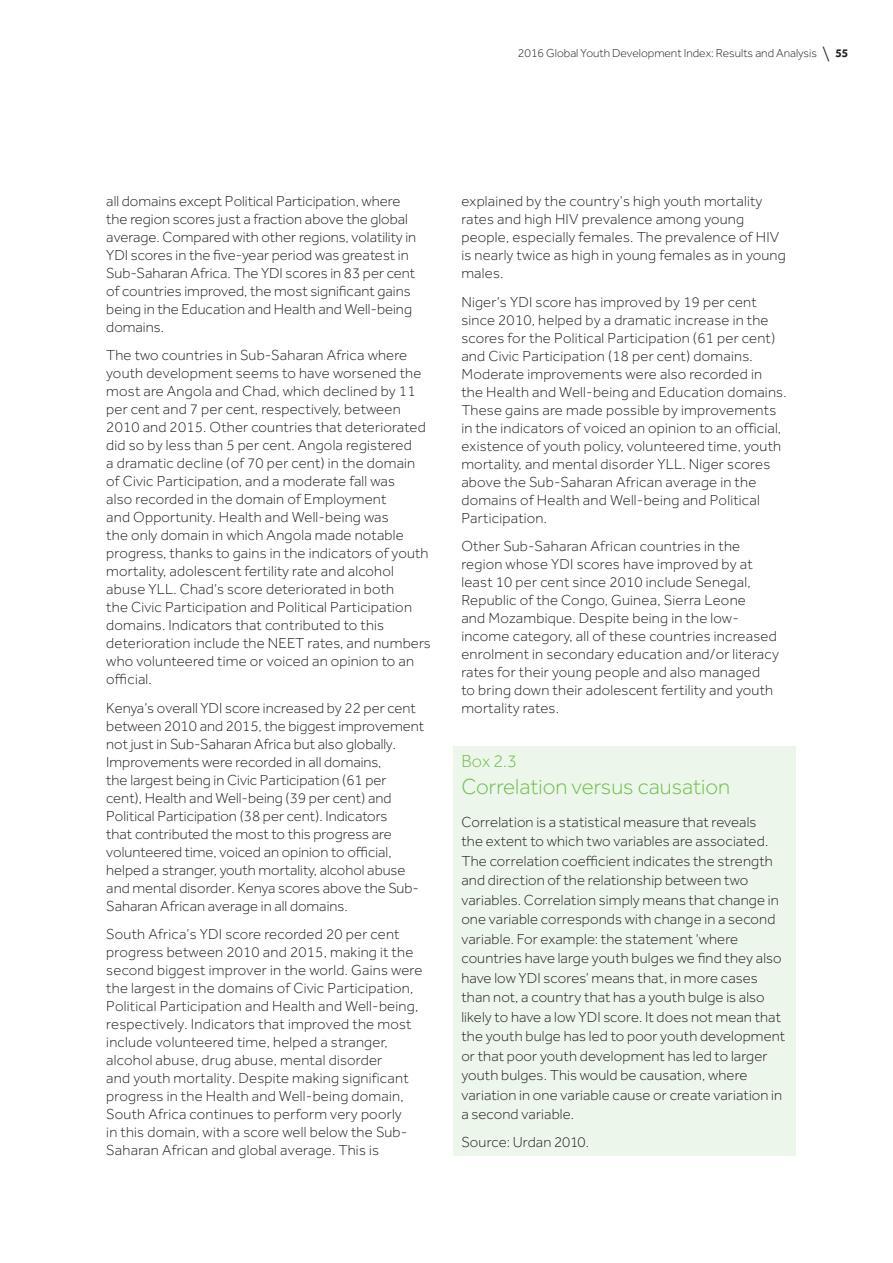
<style>
.page{position:relative;width:893px;height:1263px;background:#fff}
.page>*{position:absolute;margin:0;border:0;box-sizing:border-box;transform-origin:0 0}
.BCT_Continued{font:300 22.5px "Effra";color:#6dbe4b}
.t1{font:300 21px "Effra";color:#231f20}
.BN{font:300 18px "Effra";color:#6dbe4b}
.T1{font:300 15px/18px "Effra";letter-spacing:.015em;color:#231f20}
.BT1{font:300 15px/19.5px "Effra";letter-spacing:.01em;color:#231f20}
.t2{font:300 12px "Effra";color:#231f20}
.t3{font:700 12px "Effra";color:#231f20}
</style>
<div class="page">
<div style="left:453px;top:746px;width:342px;height:409px;background:#edf6ea"></div>
<h2 class="t1" style="left:822px;top:42px;width:9px">\</h2>
<p class="t2" style="left:518px;top:46px;width:300px">2016 Global Youth Development Index: Results and Analysis</p>
<p class="t3" style="left:835px;top:45px;width:15px">55</p>
<p class="T1" style="left:106px;top:192px;width:311px">all domains except Political Participation, where the region scores just a fraction above the global average. Compared with other regions, volatility in YDI scores in the five-year period was greatest in Sub-Saharan Africa. The YDI scores in 83 per cent of countries improved, the most significant gains being in the Education and Health and Well-being domains.</p>
<p class="T1" style="left:106px;top:346px;width:326px">The two countries in Sub-Saharan Africa where youth development seems to have worsened the most are Angola and Chad, which declined by 11 per cent and 7 per cent, respectively, between 2010 and 2015. Other countries that deteriorated did so by less than 5 per cent. Angola registered<br>a dramatic decline (of 70 per cent) in the domain of Civic Participation, and a moderate fall was<br>also recorded in the domain of Employment<br>and Opportunity. Health and Well-being was<br>the only domain in which Angola made notable progress, thanks to gains in the indicators of youth mortality, adolescent fertility rate and alcohol abuse YLL. Chad’s score deteriorated in both<br>the Civic Participation and Political Participation domains. Indicators that contributed to this deterioration include the NEET rates, and numbers who volunteered time or voiced an opinion to an official.</p>
<p class="T1" style="left:106px;top:699px;width:319px">Kenya’s overall YDI score increased by 22 per cent between 2010 and 2015, the biggest improvement not just in Sub-Saharan Africa but also globally.<br>Improvements were recorded in all domains,<br>the largest being in Civic Participation (61 per cent), Health and Well-being (39 per cent) and Political Participation (38 per cent). Indicators<br>that contributed the most to this progress are volunteered time, voiced an opinion to official, helped a stranger, youth mortality, alcohol abuse and mental disorder. Kenya scores above the Sub-Saharan African average in all domains.</p>
<p class="T1" style="left:106px;top:925px;width:318px">South Africa’s YDI score recorded 20 per cent progress between 2010 and 2015, making it the second biggest improver in the world. Gains were the largest in the domains of Civic Participation, Political Participation and Health and Well-being, respectively. Indicators that improved the most include volunteered time, helped a stranger, alcohol abuse, drug abuse, mental disorder<br>and youth mortality. Despite making significant progress in the Health and Well-being domain, South Africa continues to perform very poorly<br>in this domain, with a score well below the Sub-Saharan African and global average. This is</p>
<p class="T1" style="left:461px;top:192px;width:326px">explained by the country’s high youth mortality rates and high HIV prevalence among young people, especially females. The prevalence of HIV is nearly twice as high in young females as in young males.</p>
<p class="T1" style="left:461px;top:292px;width:327px">Niger’s YDI score has improved by 19 per cent since 2010, helped by a dramatic increase in the scores for the Political Participation (61 per cent) and Civic Participation (18 per cent) domains.<br>Moderate improvements were also recorded in the Health and Well-being and Education domains.<br>These gains are made possible by improvements in the indicators of voiced an opinion to an official, existence of youth policy, volunteered time, youth mortality, and mental disorder YLL. Niger scores above the Sub-Saharan African average in the domains of Health and Well-being and Political Participation.</p>
<p class="T1" style="left:461px;top:537px;width:319px">Other Sub-Saharan African countries in the region whose YDI scores have improved by at least 10 per cent since 2010 include Senegal, Republic of the Congo, Guinea, Sierra Leone<br>and Mozambique. Despite being in the low&shy;income category, all of these countries increased enrolment in secondary education and/or literacy rates for their young people and also managed<br>to bring down their adolescent fertility and youth mortality rates.</p>
<p class="BN" style="left:461px;top:751px;width:57px">Box 2.3</p>
<p class="BCT_Continued" style="left:461px;top:774px;width:270px">Correlation versus causation</p>
<p class="BT1" style="left:461px;top:812px;width:325px">Correlation is a statistical measure that reveals<br>the extent to which two variables are associated.<br>The correlation coefficient indicates the strength and direction of the relationship between two variables. Correlation simply means that change in one variable corresponds with change in a second variable. For example: the statement ‘where countries have large youth bulges we find they also have low YDI scores’ means that, in more cases than not, a country that has a youth bulge is also likely to have a low YDI score. It does not mean that the youth bulge has led to poor youth development or that poor youth development has led to larger youth bulges. This would be causation, where variation in one variable cause or create variation in a second variable.</p>
<p class="BT1" style="left:461px;top:1132px;width:129px">Source: Urdan 2010.</p>
</div>
